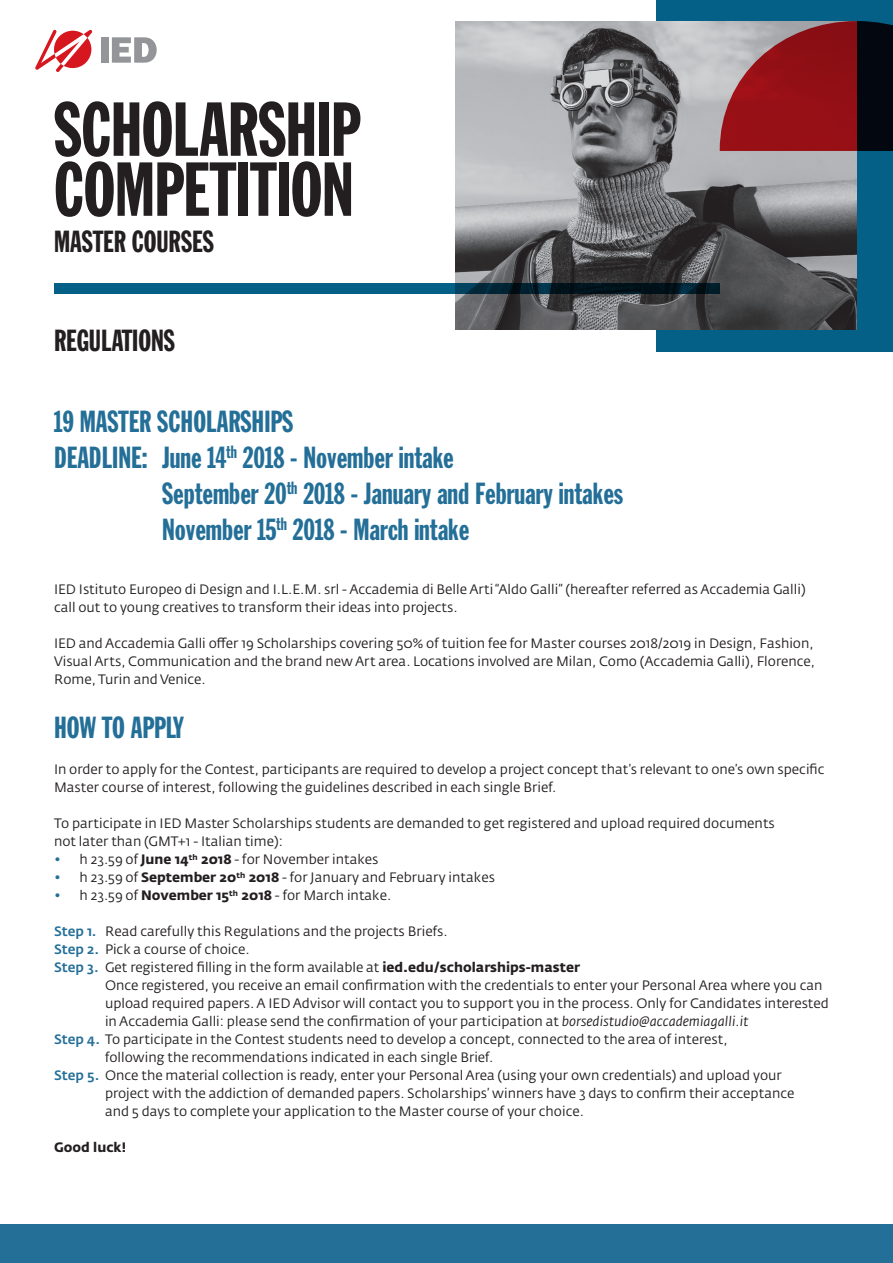
<style>
.page{position:relative;width:893px;height:1263px;background:#fff}
.page>*{position:absolute;margin:0;border:0;box-sizing:border-box;transform-origin:0 0}
.t1{font:75px "Franklin Gothic Std Extra Cond";letter-spacing:-.01em;color:#231f20}
.t2{font:30px "Franklin Gothic Std Extra Cond";color:#246f98}
.t3{font:30px "Franklin Gothic Std Extra Cond";color:#231f20}
.Paragraph_Style_1{font:13.5px/18px "Fedra Sans Alt Std";color:#231f20}
.Paragraph_Style_1-2{font:700 13.5px "Fedra Sans Alt Std";color:#231f20}
.s1{font-weight:500;color:#246f98}
.s2{font-weight:700}
.s3{font-style:italic}
</style>
<div class="page">
<div style="left:0;top:1224px;width:893px;height:39px;background:#246f98"></div>
<svg style="left:35px;top:30px;width:57px;height:42px"></svg>
<div style="left:101px;top:37px;width:8px;height:26px;background:#939598"></div>
<svg style="left:112px;top:37px;width:45px;height:26px"></svg>
<div style="left:656px;top:0;width:237px;height:351px;background:#046087"></div>
<img style="left:455px;top:21px;width:402px;height:309px">
<svg style="left:54px;top:283px;width:666px;height:10px;background:#024561"></svg>
<svg style="left:720px;top:21px;width:173px;height:130px;background:#7b292f"></svg>
<p class="t1" style="left:54px;top:89px;width:307px">SCHOLARSHIP</p>
<p class="t1" style="left:54px;top:149px;width:301px">COMPETITION</p>
<p class="t3" style="left:54px;top:225px;width:161px">MASTER COURSES</p>
<p class="t3" style="left:54px;top:324px;width:123px">REGULATIONS</p>
<p class="t2" style="left:54px;top:405px;width:241px">19 MASTER SCHOLARSHIPS</p>
<p class="t2" style="left:54px;top:441px;width:401px">DEADLINE: June 14<sup>th</sup> 2018 - November intake</p>
<p class="t2" style="left:162px;top:477px;width:463px">September 20<sup>th</sup> 2018 - January and February intakes</p>
<p class="t2" style="left:162px;top:513px;width:309px">November 15<sup>th</sup> 2018 - March intake</p>
<p class="Paragraph_Style_1" style="left:54px;top:580px;width:753px">IED Istituto Europeo di Design and I.L.E.M. srl - Accademia di Belle Arti “Aldo Galli” (hereafter referred as Accademia Galli)</p>
<p class="Paragraph_Style_1" style="left:54px;top:598px;width:405px">call out to young creatives to transform their ideas into projects.</p>
<p class="Paragraph_Style_1" style="left:54px;top:634px;width:763px;text-align:justify">IED and Accademia Galli offer 19 Scholarships covering 50% of tuition fee for Master courses 2018/2019 in Design, Fashion, Visual Arts, Communication and the brand new Art area. Locations involved are Milan, Como (Accademia Galli), Florence, Rome, Turin and Venice.</p>
<p class="t2" style="left:54px;top:711px;width:131px">HOW TO APPLY</p>
<p class="Paragraph_Style_1" style="left:54px;top:760px;width:772px">In order to apply for the Contest, participants are required to develop a project concept that’s relevant to one’s own specific<br>Master course of interest, following the guidelines described in each single Brief.</p>
<p class="Paragraph_Style_1" style="left:54px;top:814px;width:722px">To participate in IED Master Scholarships students are demanded to get registered and upload required documents</p>
<p class="Paragraph_Style_1" style="left:54px;top:832px;width:230px">not later than (GMT+1 - Italian time):</p>
<p class="Paragraph_Style_1" style="left:54px;top:850px;width:326px"><span class="s1">•</span> h 23.59 of <span class="s2">June 14</span><sup>th</sup> <span class="s2">2018</span> - for November intakes</p>
<p class="Paragraph_Style_1" style="left:54px;top:868px;width:442px"><span class="s1">•</span> h 23.59 of <span class="s2">September 20</span><sup>th</sup> <span class="s2">2018</span> - for January and February intakes</p>
<p class="Paragraph_Style_1" style="left:54px;top:886px;width:339px"><span class="s1">•</span> h 23.59 of <span class="s2">November 15</span><sup>th</sup> <span class="s2">2018</span> - for March intake.</p>
<p class="Paragraph_Style_1" style="left:54px;top:922px;width:395px"><span class="s1">Step 1.</span> Read carefully this Regulations and the projects Briefs.</p>
<p class="Paragraph_Style_1" style="left:54px;top:940px;width:197px"><span class="s1">Step 2.</span> Pick a course of choice.</p>
<p class="Paragraph_Style_1" style="left:54px;top:958px;width:527px"><span class="s1">Step 3.</span> Get registered filling in the form available at <span class="s2">ied.edu/scholarships-master</span></p>
<p class="Paragraph_Style_1" style="left:105px;top:976px;width:725px">Once registered, you receive an email confirmation with the credentials to enter your Personal Area where you can upload required papers. A IED Advisor will contact you to support you in the process. Only for Candidates interested in Accademia Galli: please send the confirmation of your participation at <span class="s3">borsedistudio@accademiagalli.it</span></p>
<p class="Paragraph_Style_1" style="left:54px;top:1030px;width:675px"><span class="s1">Step 4.</span> To participate in the Contest students need to develop a concept, connected to the area of interest,</p>
<p class="Paragraph_Style_1" style="left:105px;top:1048px;width:390px">following the recommendations indicated in each single Brief.</p>
<p class="Paragraph_Style_1" style="left:54px;top:1066px;width:729px"><span class="s1">Step 5.</span> Once the material collection is ready, enter your Personal Area (using your own credentials) and upload your</p>
<p class="Paragraph_Style_1" style="left:105px;top:1084px;width:691px">project with the addiction of demanded papers. Scholarships’ winners have 3 days to confirm their acceptance</p>
<p class="Paragraph_Style_1" style="left:105px;top:1102px;width:480px">and 5 days to complete your application to the Master course of your choice.</p>
<p class="Paragraph_Style_1-2" style="left:54px;top:1139px;width:74px">Good luck!</p>
</div>
